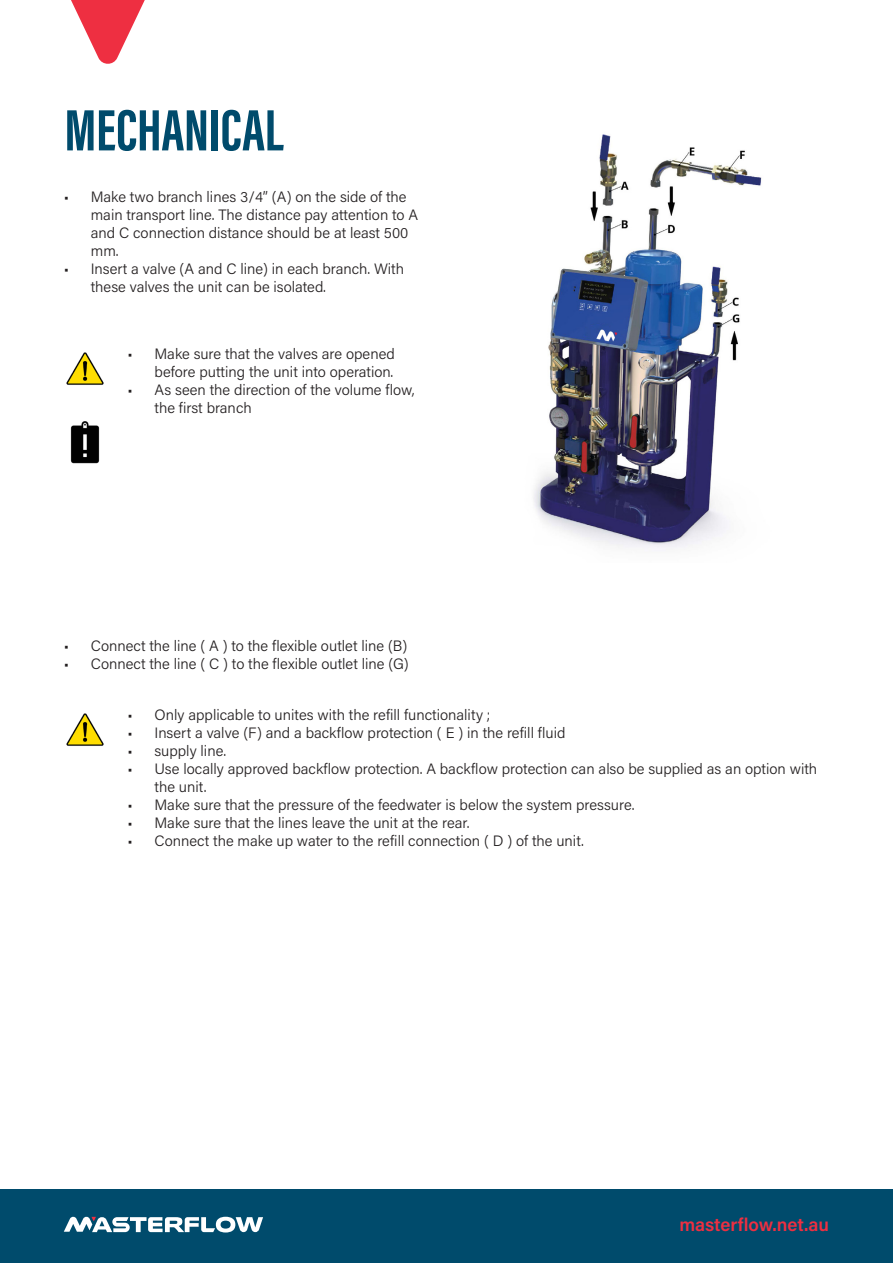
<style>
.page{position:relative;width:893px;height:1263px;background:#fff}
.page>*{position:absolute;margin:0;border:0;box-sizing:border-box;transform-origin:0 0}
.Header-01{font:700 60px "Acumin Pro Extra Cond";color:#004b6c}
.t1{font:600 18.3px "Acumin Pro";color:#ee2f41}
.t2{font:300 15px/18px "Acumin Pro";color:#231f20}
</style>
<div class="page">
<svg style="left:71px;top:0;width:74px;height:64px"></svg>
<div style="left:0;top:1189px;width:893px;height:74px;background:#004b6c"></div>
<svg style="left:64px;top:1216px;width:199px;height:16px"></svg>
<img style="left:533px;top:134px;width:229px;height:415px">
<img style="left:66px;top:352px;width:38px;height:33px">
<img style="left:66px;top:713px;width:38px;height:33px">
<img style="left:70px;top:421px;width:30px;height:42px">
<p class="Header-01" style="left:65px;top:93px;width:221px">MECHANICAL</p>
<p class="t2" style="left:91px;top:188px;width:329px;text-indent:-27px">• Make two branch lines 3/4” (A) on the side of the main transport line. The distance pay attention to A and C connection distance should be at least 500 mm.</p>
<p class="t2" style="left:91px;top:260px;width:315px;text-indent:-27px">• Insert a valve (A and C line) in each branch. With these valves the unit can be isolated.</p>
<p class="t2" style="left:128px;top:344px;width:269px;text-align:right">• Make sure that the valves are opened before putting the unit into operation.</p>
<p class="t2" style="left:155px;top:380px;width:261px;text-indent:-27px">• As seen the direction of the volume flow, the first branch</p>
<p class="t2" style="left:64px;top:636px;width:345px">• Connect the line ( A ) to the flexible outlet line (B)</p>
<p class="t2" style="left:64px;top:654px;width:346px">• Connect the line ( C ) to the flexible outlet line (G)</p>
<p class="t2" style="left:128px;top:705px;width:364px">• Only applicable to unites with the refill functionality ;</p>
<p class="t2" style="left:128px;top:723px;width:439px">• Insert a valve (F) and a backflow protection ( E ) in the refill fluid</p>
<p class="t2" style="left:128px;top:741px;width:100px">• supply line.</p>
<p class="t2" style="left:155px;top:759px;width:664px;text-indent:-27px">• Use locally approved backflow protection. A backflow protection can also be supplied as an option with the unit.</p>
<p class="t2" style="left:128px;top:795px;width:508px">• Make sure that the pressure of the feedwater is below the system pressure.</p>
<p class="t2" style="left:128px;top:813px;width:343px">• Make sure that the lines leave the unit at the rear.</p>
<p class="t2" style="left:128px;top:831px;width:458px">• Connect the make up water to the refill connection ( D ) of the unit.</p>
<p class="t1" style="left:679px;top:1212px;width:151px">masterflow.net.au</p>
</div>
